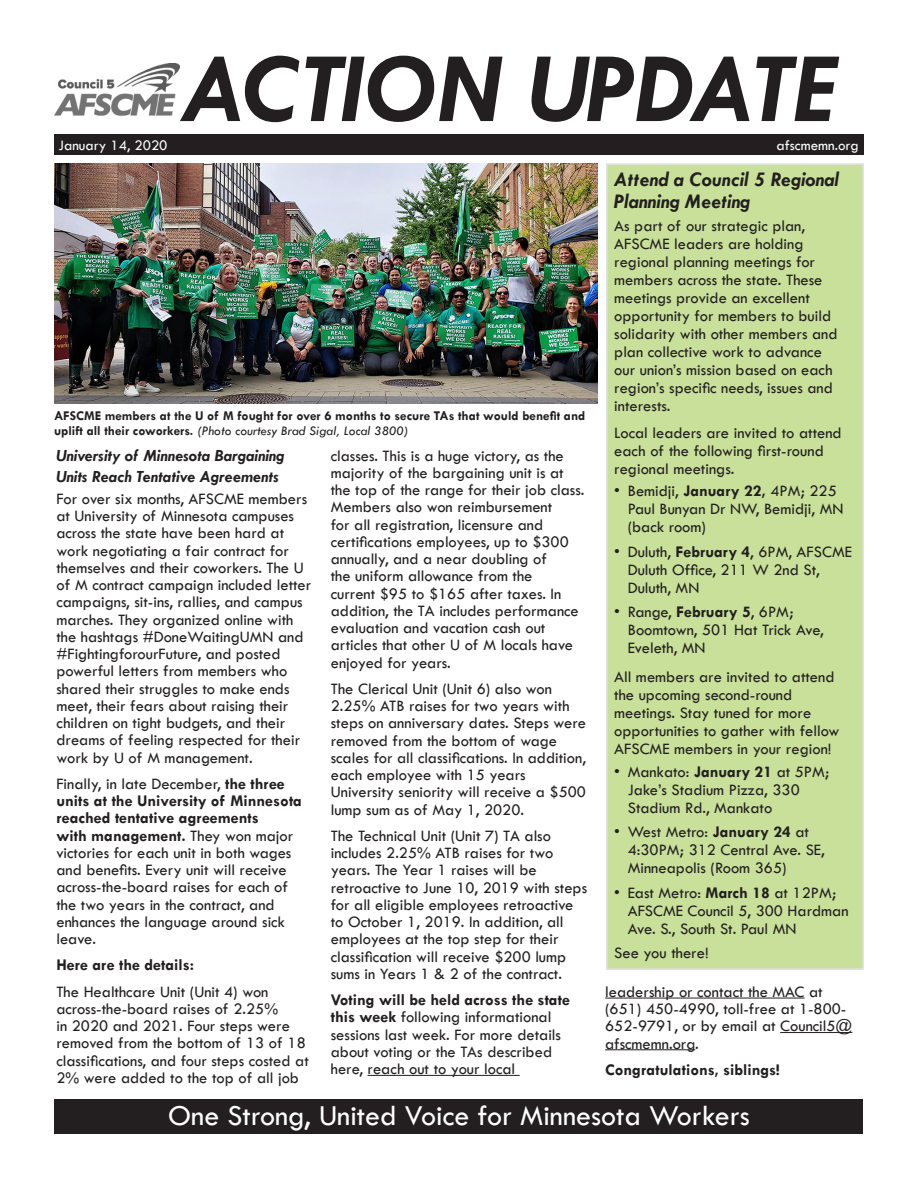
<style>
.page{position:relative;width:918px;height:1188px;background:#fff}
.page>*{position:absolute;margin:0;border:0;box-sizing:border-box;transform-origin:0 0}
.header_page_1{font:italic 700 100.5px "Tw Cen";color:#231f20}
.t1{font:30px "Tw Cen";color:#fff}
.header_page_1-2{font:italic 700 21px/22.5px "Tw Cen";color:#231f20}
.header_page_1-3{font:italic 700 17.25px/21px "Tw Cen";color:#231f20}
.bullets{font:16.5px/17.2px "Tw Cen";color:#231f20}
.t2{font:700 16.5px "Tw Cen";color:#231f20}
.header_black_line{font:15px "Tw Cen";color:#fff}
.captions{font:700 13.5px/15px "Tw Cen";color:#231f20}
.s1{font-weight:700}
.s2{font-weight:400;font-style:italic}
</style>
<div class="page">
<hr style="left:368px;top:1075px;width:152px;height:1px;background:#231f20">
<hr style="left:605px;top:998px;width:200px;height:1px;background:#231f20">
<hr style="left:780px;top:1032px;width:72px;height:1px;background:#231f20">
<hr style="left:605px;top:1049px;width:90px;height:1px;background:#231f20">
<div style="left:607px;top:164px;width:256px;height:805px;background:#c8e099"></div>
<div style="left:606px;top:163px;width:258px;height:807px;border:2px solid #e2e3e5"></div>
<div style="left:55px;top:1100px;width:808px;height:34px;background:#231f20"></div>
<div style="left:54px;top:134px;width:810px;height:21px;background:#231f20"></div>
<img style="left:54px;top:64px;width:125px;height:52px">
<img style="left:54px;top:163px;width:543px;height:240px">
<p class="header_page_1" style="left:182px;top:29px;width:656px">ACTION UPDATE</p>
<p class="header_black_line" style="left:58px;top:136px;width:111px">January 14, 2020</p>
<p class="header_black_line" style="left:777px;top:136px;width:84px">afscmemn.org</p>
<p class="header_page_1-2" style="left:614px;top:168px;width:226px">Attend a Council 5 Regional<br>Planning Meeting</p>
<p class="bullets" style="left:614px;top:217px;width:225px;line-height:18px">As part of our strategic plan,<br>AFSCME leaders are holding regional planning meetings for members across the state. These meetings provide an excellent opportunity for members to build solidarity with other members and plan collective work to advance our union’s mission based on each region’s specific needs, issues and interests.</p>
<p class="bullets" style="left:614px;top:424px;width:229px;line-height:18px">Local leaders are invited to attend each of the following first-round regional meetings.</p>
<p class="bullets" style="left:628px;top:482px;width:217px;line-height:18px;text-indent:-14px">• Bemidji, <span class="s1">January 22,</span> 4PM; 225<br>Paul Bunyan Dr NW, Bemidji, MN (back room)</p>
<p class="bullets" style="left:628px;top:543px;width:226px;line-height:18px;text-indent:-14px">• Duluth, <span class="s1">February 4</span>, 6PM, AFSCME<br>Duluth Office, 211 W 2nd St,<br>Duluth, MN</p>
<p class="bullets" style="left:628px;top:603px;width:197px;line-height:18px;text-indent:-14px">• Range, <span class="s1">February 5</span>, 6PM;<br>Boomtown, 501 Hat Trick Ave,<br>Eveleth, MN</p>
<p class="bullets" style="left:614px;top:668px;width:227px;line-height:18px">All members are invited to attend the upcoming second-round meetings. Stay tuned for more opportunities to gather with fellow<br>AFSCME members in your region!</p>
<p class="bullets" style="left:628px;top:763px;width:203px;line-height:18px;text-indent:-14px">• Mankato: <span class="s1">January 21</span> at 5PM;<br>Jake’s Stadium Pizza, 330<br>Stadium Rd., Mankato</p>
<p class="bullets" style="left:628px;top:823px;width:199px;line-height:18px;text-indent:-14px">• West Metro: <span class="s1">January 24</span> at<br>4:30PM; 312 Central Ave. SE,<br>Minneapolis (Room 365)</p>
<p class="bullets" style="left:628px;top:884px;width:222px;line-height:18px;text-indent:-14px">• East Metro: <span class="s1">March 18</span> at 12PM;<br>AFSCME Council 5, 300 Hardman<br>Ave. S., South St. Paul MN</p>
<p class="bullets" style="left:614px;top:944px;width:96px">See you there!</p>
<p class="captions" style="left:54px;top:408px;width:533px">AFSCME members at the U of M fought for over 6 months to secure TAs that would benefit and uplift all their coworkers. <span class="s2">(Photo courtesy Brad Sigal, Local 3800)</span></p>
<p class="header_page_1-3" style="left:56px;top:445px;width:230px">University of Minnesota Bargaining<br>Units Reach Tentative Agreements</p>
<p class="bullets" style="left:56px;top:490px;width:256px">For over six months, AFSCME members at University of Minnesota campuses across the state have been hard at work negotiating a fair contract for themselves and their coworkers. The U of M contract campaign included letter campaigns, sit-ins, rallies, and campus marches. They organized online with the hashtags #DoneWaitingUMN and #FightingforourFuture, and posted powerful letters from members who shared their struggles to make ends meet, their fears about raising their children on tight budgets, and their dreams of feeling respected for their work by U of M management.</p>
<p class="bullets" style="left:56px;top:775px;width:247px">Finally, in late December, <span class="s1">the three units at the University of Minnesota reached tentative agreements<br>with management.</span> They won major victories for each unit in both wages and benefits. Every unit will receive across-the-board raises for each of the two years in the contract, and enhances the language around sick leave.</p>
<p class="t2" style="left:56px;top:955px;width:139px">Here are the details:</p>
<p class="bullets" style="left:56px;top:983px;width:254px">The Healthcare Unit (Unit 4) won across-the-board raises of 2.25%<br>in 2020 and 2021. Four steps were removed from the bottom of 13 of 18 classifications, and four steps costed at 2% were added to the top of all job</p>
<p class="bullets" style="left:331px;top:447px;width:255px">classes. This is a huge victory, as the majority of the bargaining unit is at the top of the range for their job class.<br>Members also won reimbursement<br>for all registration, licensure and certifications employees, up to $300 annually, and a near doubling of<br>the uniform allowance from the<br>current $95 to $165 after taxes. In addition, the TA includes performance evaluation and vacation cash out articles that other U of M locals have enjoyed for years.</p>
<p class="bullets" style="left:331px;top:680px;width:257px">The Clerical Unit (Unit 6) also won 2.25% ATB raises for two years with steps on anniversary dates. Steps were removed from the bottom of wage scales for all classifications. In addition, each employee with 15 years University seniority will receive a $500 lump sum as of May 1, 2020.</p>
<p class="bullets" style="left:331px;top:827px;width:258px">The Technical Unit (Unit 7) TA also includes 2.25% ATB raises for two years. The Year 1 raises will be retroactive to June 10, 2019 with steps for all eligible employees retroactive to October 1, 2019. In addition, all employees at the top step for their classification will receive $200 lump sums in Years 1 &amp; 2 of the contract.</p>
<p class="bullets" style="left:331px;top:991px;width:241px"><span class="s1">Voting will be held across the state this week</span> following informational sessions last week. For more details about voting or the TAs described here, reach out to your local</p>
<p class="bullets" style="left:605px;top:983px;width:249px">leadership or contact the MAC at (651) 450-4990, toll-free at 1-800-<br>652-9791, or by email at Council5@ afscmemn.org.</p>
<p class="t2" style="left:605px;top:1060px;width:176px">Congratulations, siblings!</p>
<p class="t1" style="left:168px;top:1097px;width:583px">One Strong, United Voice for Minnesota Workers</p>
</div>
